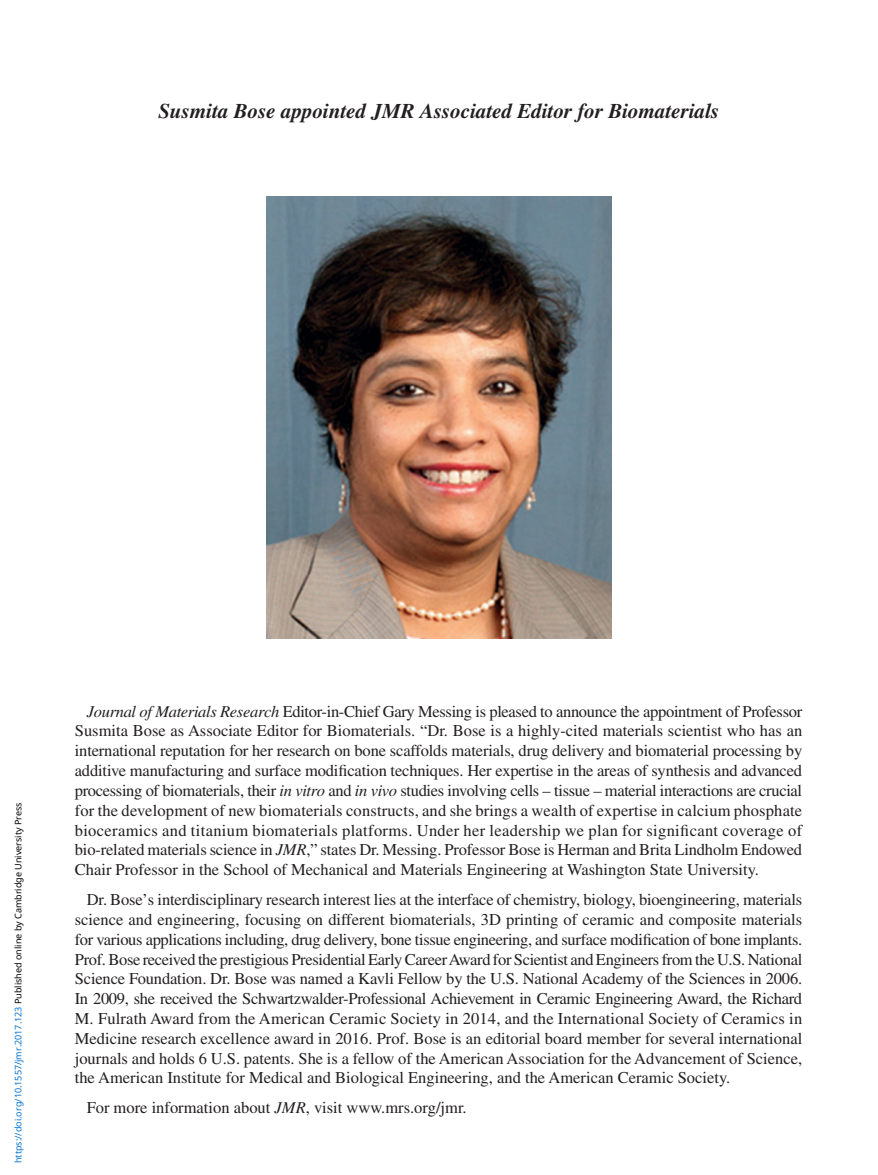
<style>
.page{position:relative;width:878px;height:1175px;background:#fff}
.page>*{position:absolute;margin:0;border:0;box-sizing:border-box;transform-origin:0 0}
.t1{font:italic 700 21px "Times";color:#231f20}
.t2{font:16.5px/19.8px "Times";color:#231f20;text-align:justify}
.t3{font:9px "Noto Sans";color:#000}
.s1{color:#0172cf}
.s2{font-style:italic}
</style>
<div class="page">
<img style="left:266px;top:196px;width:345px;height:442px">
<p class="t1" style="left:159px;top:104px;width:562px">Susmita Bose appointed JMR Associated Editor for Biomaterials</p>
<p class="t3" style="left:12px;top:1163px;width:362px;rotate:-90deg"><span class="s1">https://doi.org/10.1557/jmr.2017.123</span> Published online by Cambridge University Press</p>
<p class="t2" style="left:75px;top:703px;width:729px;text-indent:12px"><span class="s2">Journal of Materials Research</span> Editor-in-Chief Gary Messing is pleased to announce the appointment of Professor Susmita Bose as Associate Editor for Biomaterials. “Dr. Bose is a highly-cited materials scientist who has an international reputation for her research on bone scaffolds materials, drug delivery and biomaterial processing by additive manufacturing and surface modification techniques. Her expertise in the areas of synthesis and advanced processing of biomaterials, their <span class="s2">in vitro</span> and <span class="s2">in vivo</span> studies involving cells – tissue – material interactions are crucial for the development of new biomaterials constructs, and she brings a wealth of expertise in calcium phosphate bioceramics and titanium biomaterials platforms. Under her leadership we plan for significant coverage of bio-related materials science in <span class="s2">JMR</span>,” states Dr. Messing. Professor Bose is Herman and Brita Lindholm Endowed Chair Professor in the School of Mechanical and Materials Engineering at Washington State University.</p>
<p class="t2" style="left:75px;top:891px;width:729px;text-indent:12px">Dr. Bose’s interdisciplinary research interest lies at the interface of chemistry, biology, bioengineering, materials science and engineering, focusing on different biomaterials, 3D printing of ceramic and composite materials for various applications including, drug delivery, bone tissue engineering, and surface modification of bone implants.<br>Prof. Bose received the prestigious Presidential Early Career Award for Scientist and Engineers from the U.S. National Science Foundation. Dr. Bose was named a Kavli Fellow by the U.S. National Academy of the Sciences in 2006.<br>In 2009, she received the Schwartzwalder-Professional Achievement in Ceramic Engineering Award, the Richard M. Fulrath Award from the American Ceramic Society in 2014, and the International Society of Ceramics in Medicine research excellence award in 2016. Prof. Bose is an editorial board member for several international journals and holds 6 U.S. patents. She is a fellow of the American Association for the Advancement of Science, the American Institute for Medical and Biological Engineering, and the American Ceramic Society.</p>
<p class="t2" style="left:87px;top:1099px;width:381px">For more information about <span class="s2">JMR</span>, visit www.mrs.org/jmr.</p>
</div>
